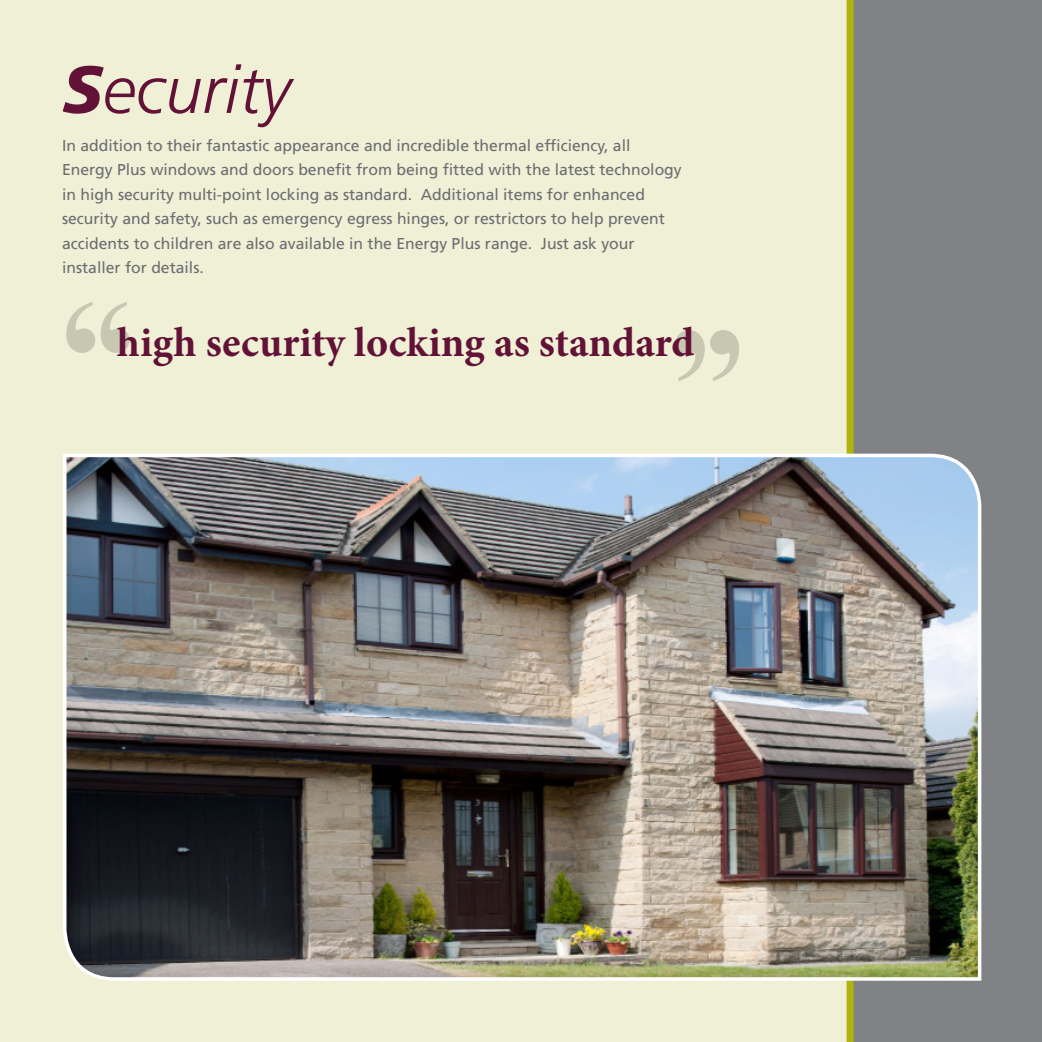
<style>
.page{position:relative;width:1042px;height:1042px;background:#eff0d6}
.page>*{position:absolute;margin:0;border:0;box-sizing:border-box;transform-origin:0 0}
.t1{font:700 156.97px "Times New Roman";color:#231f20}
.t2{font:italic 300 66.5px "Frutiger LT Std";color:#621237}
.t3{font:700 42px "Minion Pro";color:#621237}
.t4{font:15.75px/24.5px "Frutiger LT Std";color:#6c6d70}
.s1{font-weight:900}
</style>
<div class="page">
<div style="left:853px;top:0;width:189px;height:1042px;background:#808285"></div>
<div style="left:846px;top:0;width:7px;height:1042px;background:#b2b20e"></div>
<img style="left:63px;top:452px;width:919px;height:530px">
<p class="t2" style="left:62px;top:52px;width:230px"><span class="s1">S</span>ecurity</p>
<p class="t4" style="left:62px;top:133px;width:621px">In addition to their fantastic appearance and incredible thermal efficiency, all Energy Plus windows and doors benefit from being fitted with the latest technology in high security multi-point locking as standard. Additional items for enhanced security and safety, such as emergency egress hinges, or restrictors to help prevent accidents to children are also available in the Energy Plus range. Just ask your installer for details.</p>
<h1 class="t1" style="left:55px;top:247px;width:88px">‘‘</h1>
<p class="t3" style="left:117px;top:312px;width:579px">high security locking as standard</p>
<h1 class="t1" style="left:751px;top:436px;width:88px;rotate:-180deg">‘‘</h1>
</div>
